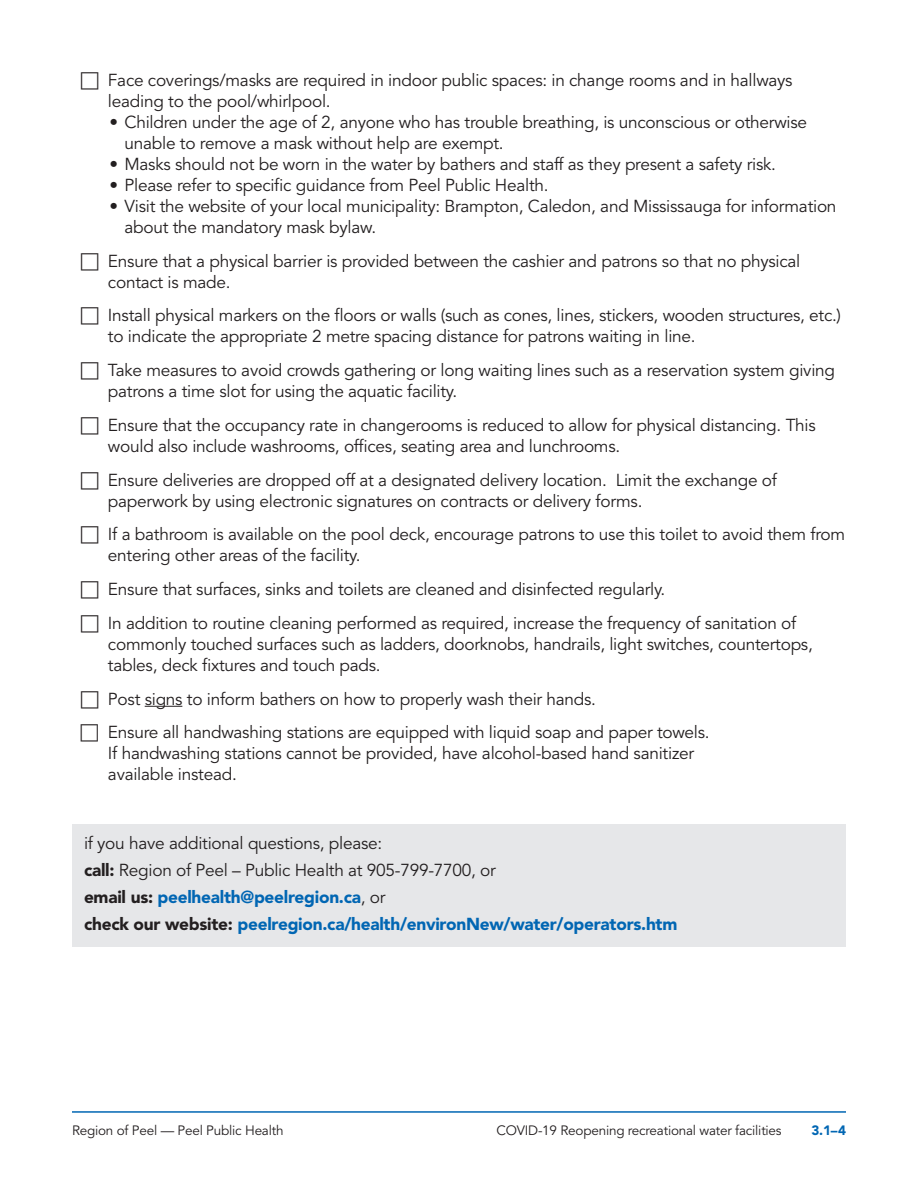
<style>
.page{position:relative;width:918px;height:1188px;background:#fff}
.page>*{position:absolute;margin:0;border:0;box-sizing:border-box;transform-origin:0 0}
.t1{font:17.25px/21px "Avenir LT Std";letter-spacing:-.015em;color:#231f20}
.t2{font:13.5px "Avenir LT Std";letter-spacing:-.015em;color:#231f20}
.t3{font:900 13.5px "Avenir LT Std";color:#0166b3}
.s1{font-weight:900}
.s2{font-weight:900;color:#0166b3}
</style>
<div class="page">
<div style="left:72px;top:824px;width:774px;height:122px;background:#e6e7e9"></div>
<hr style="left:145px;top:706px;width:37px;height:1px;background:#231f20">
<hr style="left:72px;top:1111px;width:774px;height:2px;background:#0166b3">
<p class="t1" style="left:108px;top:70px;width:686px">Face coverings/masks are required in indoor public spaces: in change rooms and in hallways leading to the pool/whirlpool.</p>
<p class="t1" style="left:125px;top:112px;width:684px;text-indent:-15px">• Children under the age of 2, anyone who has trouble breathing, is unconscious or otherwise unable to remove a mask without help are exempt.</p>
<p class="t1" style="left:109px;top:154px;width:668px">• Masks should not be worn in the water by bathers and staff as they present a safety risk.</p>
<p class="t1" style="left:109px;top:175px;width:441px">• Please refer to specific guidance from Peel Public Health.</p>
<p class="t1" style="left:125px;top:196px;width:714px;text-indent:-15px">• Visit the website of your local municipality: Brampton, Caledon, and Mississauga for information about the mandatory mask bylaw.</p>
<p class="t1" style="left:108px;top:251px;width:694px">Ensure that a physical barrier is provided between the cashier and patrons so that no physical contact is made.</p>
<p class="t1" style="left:108px;top:305px;width:735px">Install physical markers on the floors or walls (such as cones, lines, stickers, wooden structures, etc.) to indicate the appropriate 2 metre spacing distance for patrons waiting in line.</p>
<p class="t1" style="left:108px;top:360px;width:729px">Take measures to avoid crowds gathering or long waiting lines such as a reservation system giving patrons a time slot for using the aquatic facility.</p>
<p class="t1" style="left:108px;top:415px;width:709px">Ensure that the occupancy rate in changerooms is reduced to allow for physical distancing. This would also include washrooms, offices, seating area and lunchrooms.</p>
<p class="t1" style="left:108px;top:470px;width:670px">Ensure deliveries are dropped off at a designated delivery location. Limit the exchange of paperwork by using electronic signatures on contracts or delivery forms.</p>
<p class="t1" style="left:108px;top:524px;width:739px">If a bathroom is available on the pool deck, encourage patrons to use this toilet to avoid them from entering other areas of the facility.</p>
<p class="t1" style="left:108px;top:573px;width:690px;line-height:33.8px">Ensure that surfaces, sinks and toilets are cleaned and disinfected regularly.<br>In addition to routine cleaning performed as required, increase the frequency of sanitation of</p>
<p class="t1" style="left:108px;top:634px;width:706px">commonly touched surfaces such as ladders, doorknobs, handrails, light switches, countertops, tables, deck fixtures and touch pads.</p>
<p class="t1" style="left:108px;top:682px;width:603px;line-height:33.8px">Post signs to inform bathers on how to properly wash their hands.<br>Ensure all handwashing stations are equipped with liquid soap and paper towels.</p>
<p class="t1" style="left:108px;top:743px;width:588px">If handwashing stations cannot be provided, have alcohol-based hand sanitizer available instead.</p>
<p class="t1" style="left:84px;top:830px;width:595px;line-height:27px">if you have additional questions, please:<br><span class="s1">call:</span> Region of Peel – Public Health at 905-799-7700, or<br><span class="s1">email us:</span> <span class="s2">peelhealth@peelregion.ca</span>, or<br><span class="s1">check our website:</span> <span class="s2">peelregion.ca/health/environNew/water/operators.htm</span></p>
<p class="t2" style="left:72px;top:1123px;width:213px">Region of Peel — Peel Public Health</p>
<p class="t2" style="left:496px;top:1123px;width:287px">COVID-19 Reopening recreational water facilities</p>
<p class="t3" style="left:811px;top:1122px;width:36px">3.1–4</p>
</div>
